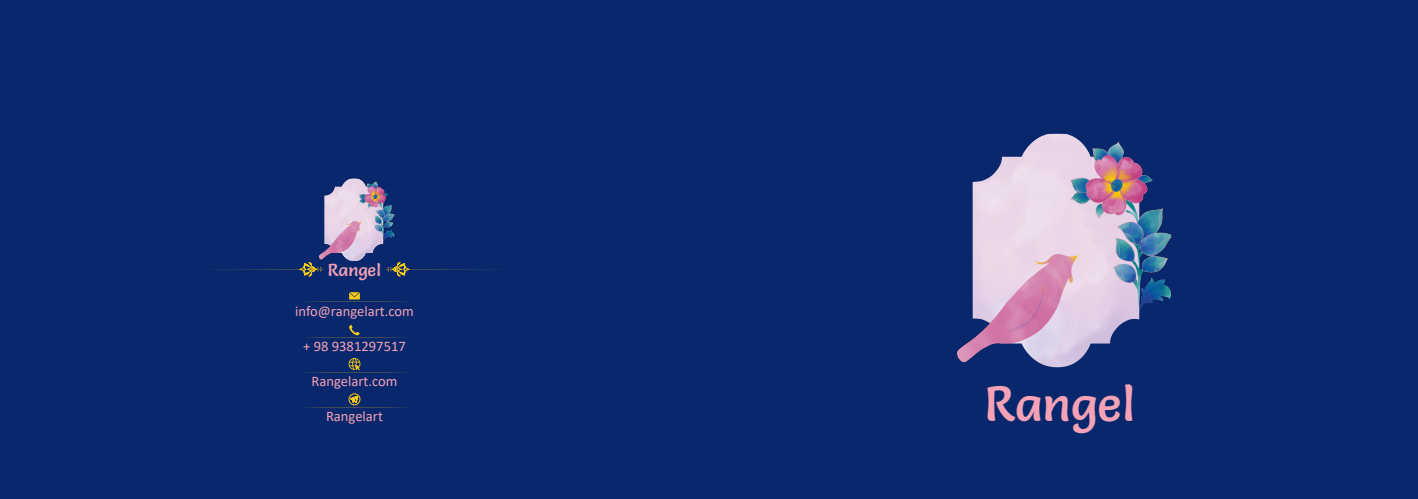
<style>
.page{position:relative;width:1418px;height:499px;background:#fff}
.page>*{position:absolute;margin:0;border:0;box-sizing:border-box;transform-origin:0 0}
.t1{font:49px "Salsa";color:#f6a2b6}
.t2{font:17.2px "Salsa";color:#f6a2b6}
.t3{font:14.6px "Calibri";color:#f6a2b6}
</style>
<div class="page">
<div style="left:0;top:0;width:1417px;height:499px;background:#08276c"></div>
<img style="left:957px;top:134px;width:214px;height:234px">
<img style="left:319px;top:178px;width:75px;height:83px">
<div style="left:348px;top:393px;width:12px;height:12px;border:1px solid #f7ca14;border-radius:50%"></div>
<svg style="left:385px;top:262px;width:114px;height:14px"></svg>
<svg style="left:210px;top:262px;width:113px;height:14px"></svg>
<svg style="left:302px;top:292px;width:105px;height:10px"></svg>
<svg style="left:302px;top:325px;width:105px;height:13px"></svg>
<svg style="left:302px;top:358px;width:105px;height:15px"></svg>
<svg style="left:302px;top:394px;width:105px;height:14px"></svg>
<p class="t2" style="left:328px;top:259px;width:54px">Rangel</p>
<p class="t3" style="left:295px;top:301px;width:120px">info@rangelart.com</p>
<p class="t3" style="left:303px;top:336px;width:104px">+ 98 9381297517</p>
<p class="t3" style="left:311px;top:371px;width:88px">Rangelart.com</p>
<p class="t3" style="left:326px;top:406px;width:58px">Rangelart</p>
<p class="t1" style="left:984px;top:374px;width:152px">Rangel</p>
</div>
